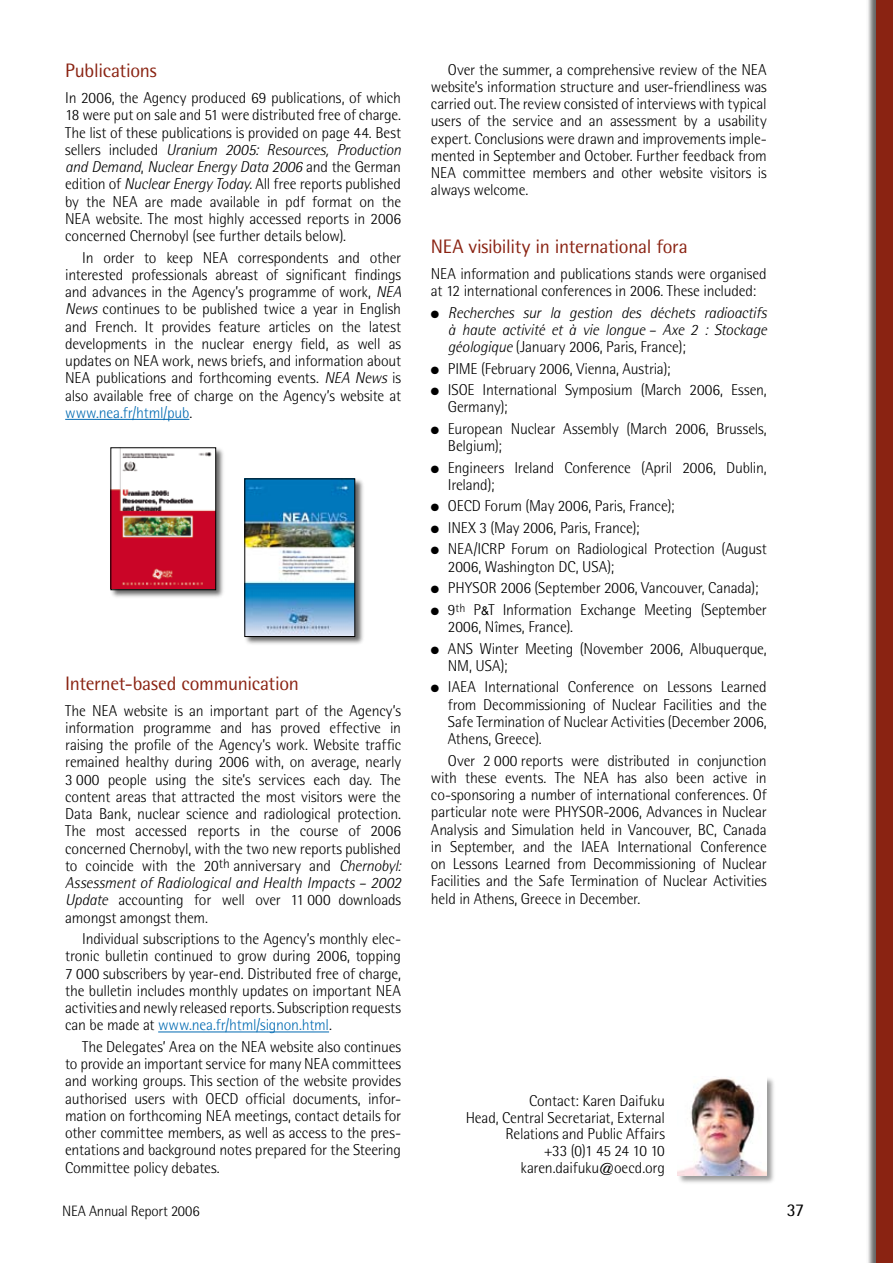
<style>
.page{position:relative;width:893px;height:1263px;background:#fff}
.page>*{position:absolute;margin:0;border:0;box-sizing:border-box;transform-origin:0 0}
.t1{font:19.5px "Rotis Semi Sans Std";letter-spacing:-.015em;color:#8a2312}
.t2{font:18px "Rotis Semi Sans Std";color:#000}
.t3{font:300 15.75px/17.2px "Rotis Semi Sans Std";letter-spacing:-.015em;color:#000;text-align:justify}
.t4{font:italic 300 15.75px/17.2px "Rotis Semi Sans Std";letter-spacing:-.015em;color:#000;text-align:justify}
.t5{font:300 15px "Rotis Semi Sans Std";letter-spacing:-.02em;color:#000}
.t6{font:10.5px/21.5px "Zapf Dingbats";color:#000;text-align:justify}
.s1{font-style:italic}
.s2{color:#006ab2}
.s3{font-style:normal}
.s4{font-family:"Arial";font-weight:400;font-size:12px}
</style>
<div class="page">
<hr style="left:65px;top:419px;width:124px;height:1px;background:#006ab2">
<hr style="left:158px;top:1031px;width:171px;height:1px;background:#006ab2">
<div style="left:676px;top:1075px;width:101px;height:110px;background:#000;opacity:.4"></div>
<img style="left:678px;top:1077px;width:89px;height:98px">
<div style="left:866px;top:0;width:27px;height:1263px;background:#000;opacity:.6"></div>
<div style="left:876px;top:0;width:17px;height:1263px;background:#8a2312"></div>
<div style="left:110px;top:446px;width:116px;height:154px;background:#000;opacity:.6"></div>
<img style="left:113px;top:449px;width:101px;height:139px">
<div style="left:111px;top:447px;width:105px;height:143px;border:1px solid #000"></div>
<div style="left:244px;top:478px;width:121px;height:169px;background:#000;opacity:.6"></div>
<img style="left:246px;top:481px;width:107px;height:154px">
<div style="left:244px;top:479px;width:111px;height:158px;border:1px solid #000"></div>
<p class="t1" style="left:65px;top:59px;width:93px">Publications</p>
<p class="t3" style="left:65px;top:89px;width:337px">In 2006, the Agency produced 69 publications, of which 18 were put on sale and 51 were distributed free of charge.<br>The list of these publications is provided on page 44. Best sellers included <span class="s1">Uranium 2005: Resources, Production and Demand</span>, <span class="s1">Nuclear Energy Data 2006</span> and the German edition of <span class="s1">Nuclear Energy Today</span>. All free reports published by the NEA are made available in pdf format on the NEA website. The most highly accessed reports in 2006 concerned Chernobyl (see further details below).</p>
<p class="t3" style="left:65px;top:249px;width:337px;text-indent:17px">In order to keep NEA correspondents and other inter-ested professionals abreast of significant findings and advances in the Agency’s programme of work, <span class="s1">NEA News</span> continues to be published twice a year in English and French. It provides feature articles on the latest developments in the nuclear energy field, as well as updates on NEA work, news briefs, and information about NEA publications and forthcoming events. <span class="s1">NEA News</span> is also available free of charge on the Agency’s website at <span class="s2">www.nea.fr/html/pub</span>.</p>
<p class="t1" style="left:65px;top:672px;width:235px">Internet-based communication</p>
<p class="t3" style="left:65px;top:702px;width:337px">The NEA website is an important part of the Agency’s information programme and has proved effective in raising the profile of the Agency’s work. Website traffic remained healthy during 2006 with, on average, nearly 3 000 people using the site’s services each day. The content areas that attracted the most visitors were the Data Bank, nuclear science and radiological protection.<br>The most accessed reports in the course of 2006 concerned Chernobyl, with the two new reports published to coincide with the 20<sup>th</sup> anniversary and <span class="s1">Chernobyl:<br>Assessment of Radiological and Health Impacts – 2002<br>Update</span> accounting for well over 11 000 downloads amongst amongst them.</p>
<p class="t3" style="left:65px;top:930px;width:337px;text-indent:17px">Individual subscriptions to the Agency’s monthly elec&shy;tronic bulletin continued to grow during 2006, topping 7 000 subscribers by year-end. Distributed free of charge, the bulletin includes monthly updates on important NEA activities and newly released reports. Subscription requests can be made at <span class="s2">www.nea.fr/html/signon.html</span>.</p>
<p class="t3" style="left:65px;top:1038px;width:337px;text-indent:17px">The Delegates’ Area on the NEA website also continues to provide an important service for many NEA committees and working groups. This section of the website provides authorised users with OECD official documents, infor&shy;mation on forthcoming NEA meetings, contact details for other committee members, as well as access to the pres&shy;entations and background notes prepared for the Steering Committee policy debates.</p>
<p class="t3" style="left:431px;top:61px;width:337px;text-indent:17px">Over the summer, a comprehensive review of the NEA website’s information structure and user-friendliness was carried out. The review consisted of interviews with typical users of the service and an assessment by a usability expert. Conclusions were drawn and improvements imple&shy;mented in September and October. Further feedback from NEA committee members and other website visitors is always welcome.</p>
<p class="t1" style="left:431px;top:235px;width:258px">NEA visibility in international fora</p>
<p class="t3" style="left:431px;top:265px;width:337px">NEA information and publications stands were organised at 12 international conferences in 2006. These included:</p>
<p class="t4" style="left:448px;top:304px;width:320px">Recherches sur la gestion des déchets radioactifs à haute activité et à vie longue – Axe 2 : Stockage géologique <span class="s3">(January 2006, Paris, France);</span></p>
<p class="t3" style="left:448px;top:358px;width:320px;line-height:21.5px">PIME (February 2006, Vienna, Austria);<br>ISOE International Symposium (March 2006, Essen,</p>
<p class="t3" style="left:448px;top:396px;width:320px;line-height:21.5px">Germany);<br>European Nuclear Assembly (March 2006, Brussels,</p>
<p class="t3" style="left:448px;top:435px;width:320px;line-height:21.5px">Belgium);<br>Engineers Ireland Conference (April 2006, Dublin,</p>
<p class="t3" style="left:448px;top:474px;width:320px;line-height:21.5px;text-align:left">Ireland);<br>OECD Forum (May 2006, Paris, France);<br>INEX 3 (May 2006, Paris, France);<br>NEA/ICRP Forum on Radiological Protection (August</p>
<p class="t3" style="left:448px;top:556px;width:320px;line-height:21.5px;text-align:left">2006, Washington DC, USA);<br>PHYSOR 2006 (September 2006, Vancouver, Canada);<br>9<sup>th</sup> P<span class="s4">&amp;</span>T Information Exchange Meeting (September</p>
<p class="t3" style="left:448px;top:616px;width:320px;line-height:21.5px">2006, Nîmes, France).<br>ANS Winter Meeting (November 2006, Albuquerque,</p>
<p class="t3" style="left:448px;top:655px;width:320px;line-height:21.5px">NM, USA);<br>IAEA International Conference on Lessons Learned</p>
<p class="t3" style="left:448px;top:695px;width:320px">from Decommissioning of Nuclear Facilities and the Safe Termination of Nuclear Activities (December 2006, Athens, Greece).</p>
<p class="t3" style="left:431px;top:751px;width:337px;text-indent:17px">Over 2 000 reports were distributed in conjunction with these events. The NEA has also been active in co‑sponsoring a number of international conferences. Of particular note were PHYSOR-2006, Advances in Nuclear Analysis and Simulation held in Vancouver, BC, Canada in September, and the IAEA International Conference on Lessons Learned from Decommissioning of Nuclear Facilities and the Safe Termination of Nuclear Activities held in Athens, Greece in December.</p>
<p class="t6" style="left:431px;top:303px;width:10px">●</p>
<p class="t6" style="left:431px;top:420px;width:10px">●</p>
<p class="t6" style="left:431px;top:458px;width:10px">●</p>
<p class="t6" style="left:431px;top:497px;width:10px">● ● ●</p>
<p class="t6" style="left:431px;top:639px;width:10px">●</p>
<p class="t6" style="left:431px;top:678px;width:10px">●</p>
<p class="t3" style="left:466px;top:1092px;width:201px;line-height:16.6px;text-align:right">Contact: Karen Daifuku<br>Head, Central Secretariat, External<br>Relations and Public Affairs<br>+33 (0)1 45 24 10 10 karen.daifuku@oecd.org</p>
<p class="t5" style="left:62px;top:1203px;width:139px">NEA Annual Report 2006</p>
<p class="t2" style="left:787px;top:1199px;width:9px">37</p>
</div>
